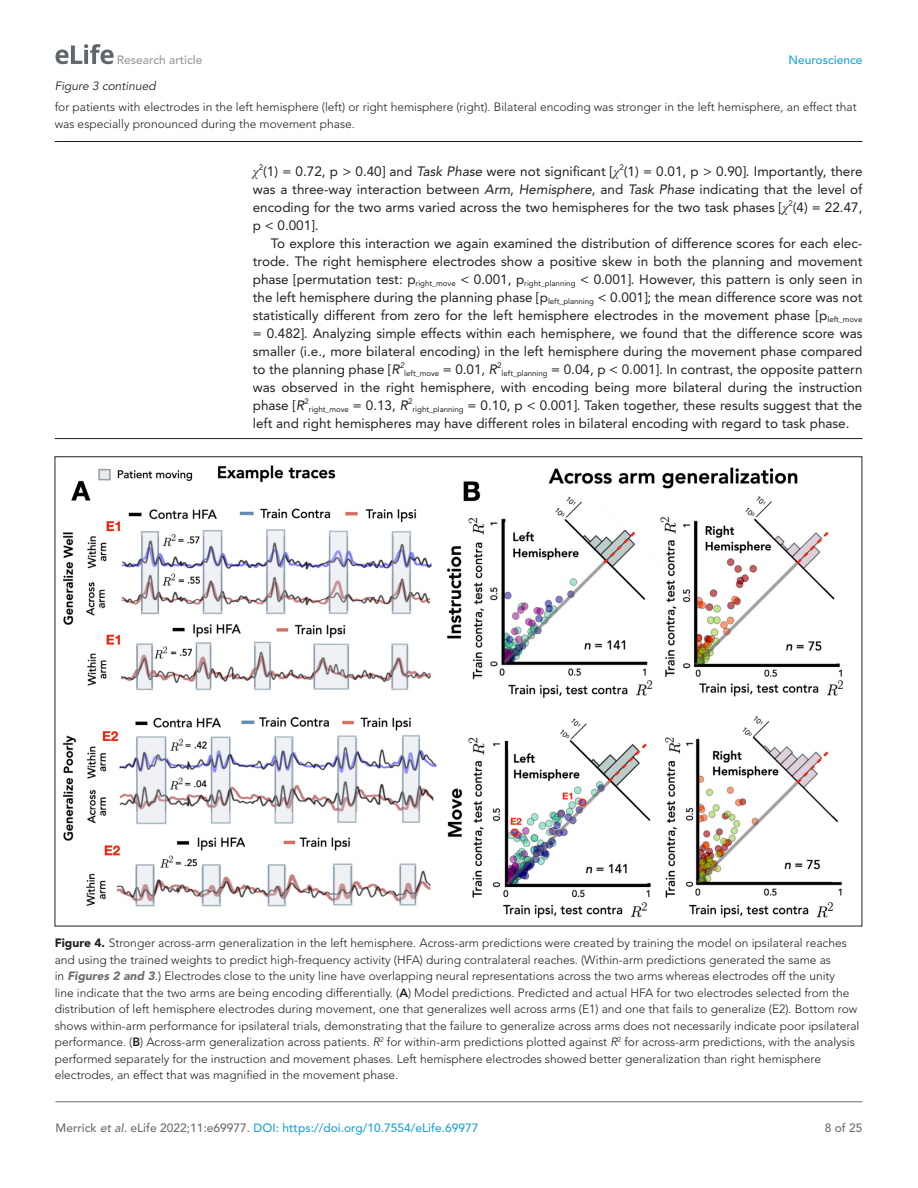
<style>
.page{position:relative;width:918px;height:1188px;background:#fff}
.page>*{position:absolute;margin:0;border:0;box-sizing:border-box;transform-origin:0 0}
.t1{font:13.5px/18px "Avenir LT Std";color:#231f20;text-align:justify}
.t2{font:300 12px/16.5px "Avenir LT Std";color:#231f20}
.t3{font:500 12px "Avenir LT Std";color:#1ea4d7}
.t4{font:italic 12px "Avenir LT Std";color:#231f20}
.t5{font:500 12px "Avenir LT Std";color:#9a9a9a}
.t6{font:500 12px "Avenir LT Std";color:#6e6e70}
.t7{font:7.8px "Avenir LT Std";color:#231f20}
.s1{font-family:"Times New Roman";font-style:italic}
.s2{font-style:italic}
.s3{font-weight:900}
.s4{font-weight:900;font-style:italic;color:#6e6e70}
.s5{font-weight:800}
.s6{color:#6e6e70}
.s7{font-style:italic;color:#6e6e70}
</style>
<div class="page">
<svg style="left:56px;top:44px;width:58px;height:20px"></svg>
<hr style="left:56px;top:1101px;width:806px;height:1px;background:#6e6e70">
<hr style="left:55px;top:141px;width:807px;height:1px;background:#231f20">
<hr style="left:55px;top:438px;width:807px;height:1px;background:#231f20">
<img style="left:64px;top:466px;width:779px;height:451px">
<p class="t5" style="left:117px;top:53px;width:87px">Research article</p>
<p class="t3" style="left:788px;top:53px;width:76px">Neuroscience</p>
<p class="t4" style="left:55px;top:79px;width:103px">Figure 3 continued</p>
<p class="t2" style="left:55px;top:99px;width:804px">for patients with electrodes in the left hemisphere (left) or right hemisphere (right). Bilateral encoding was stronger in the left hemisphere, an effect that was especially pronounced during the movement phase.</p>
<p class="t1" style="left:253px;top:162px;width:611px"><span class="s1">χ</span><sup>2</sup>(1) = 0.72, p &gt; 0.40] and <span class="s2">Task Phase</span> were not significant [<span class="s1">χ</span><sup>2</sup>(1) = 0.01, p &gt; 0.90]. Importantly, there was a three-way interaction between <span class="s2">Arm</span>, <span class="s2">Hemisphere</span>, and <span class="s2">Task Phase</span> indicating that the level of encoding for the two arms varied across the two hemispheres for the two task phases [<span class="s1">χ</span><sup>2</sup>(4) = 22.47, p &lt; 0.001].</p>
<p class="t1" style="left:253px;top:234px;width:611px;text-indent:18px">To explore this interaction we again examined the distribution of difference scores for each elec&shy;trode. The right hemisphere electrodes show a positive skew in both the planning and movement phase [permutation test: p<sub>right_move</sub> &lt; 0.001, p<sub>right_planning</sub> &lt; 0.001]. However, this pattern is only seen in the left hemisphere during the planning phase [p<sub>left_planning</sub> &lt; 0.001]; the mean difference score was not statistically different from zero for the left hemisphere electrodes in the movement phase [p<sub>left_move </sub>= 0.482]. Analyzing simple effects within each hemisphere, we found that the difference score was smaller (i.e., more bilateral encoding) in the left hemisphere during the movement phase compared to the planning phase [<span class="s2">R</span><sup>2</sup></p>
<p class="t7" style="left:404px;top:369px;width:99px">left_move <sup>=</sup> <sup>0.01,</sup> <sup>R</sup><sup>2</sup></p>
<p class="t1" style="left:253px;top:360px;width:611px;text-indent:249px"><sub>left_planning</sub> = 0.04, p &lt; 0.001]. In contrast, the opposite pattern was observed in the right hemisphere, with encoding being more bilateral during the instruction phase [<span class="s2">R</span><sup>2</sup></p>
<p class="t7" style="left:309px;top:405px;width:105px">right_move <sup>=</sup> <sup>0.13,</sup> <sup>R</sup><sup>2</sup></p>
<p class="t1" style="left:253px;top:396px;width:611px;text-indent:160px"><sub>right_planning</sub> = 0.10, p &lt; 0.001]. Taken together, these results suggest that the left and right hemispheres may have different roles in bilateral encoding with regard to task phase.</p>
<p class="t2" style="left:55px;top:935px;width:806px"><span class="s3">Figure 4.</span> Stronger across-arm generalization in the left hemisphere. Across-arm predictions were created by training the model on ipsilateral reaches and using the trained weights to predict high-frequency activity (HFA) during contralateral reaches. (Within-arm predictions generated the same as<br>in <span class="s4">Figures 2 and 3</span>.) Electrodes close to the unity line have overlapping neural representations across the two arms whereas electrodes off the unity<br>line indicate that the two arms are being encoding differentially. (<span class="s5">A</span>) Model predictions. Predicted and actual HFA for two electrodes selected from the distribution of left hemisphere electrodes during movement, one that generalizes well across arms (E1) and one that fails to generalize (E2). Bottom row shows within-arm performance for ipsilateral trials, demonstrating that the failure to generalize across arms does not necessarily indicate poor ipsilateral performance. (<span class="s5">B</span>) Across-arm generalization across patients. <span class="s2">R</span><sup>2</sup> for within-arm predictions plotted against <span class="s2">R</span><sup>2</sup> for across-arm predictions, with the analysis performed separately for the instruction and movement phases. Left hemisphere electrodes showed better generalization than right hemisphere electrodes, an effect that was magnified in the movement phase.</p>
<p class="t3" style="left:56px;top:1121px;width:425px"><span class="s6">Merrick</span> <span class="s7">et al</span><span class="s6">. eLife 2022;11:e69977.</span> DOI: https://doi.org/10.7554/eLife.69977</p>
<p class="t6" style="left:825px;top:1121px;width:39px">8 of 25</p>
</div>
